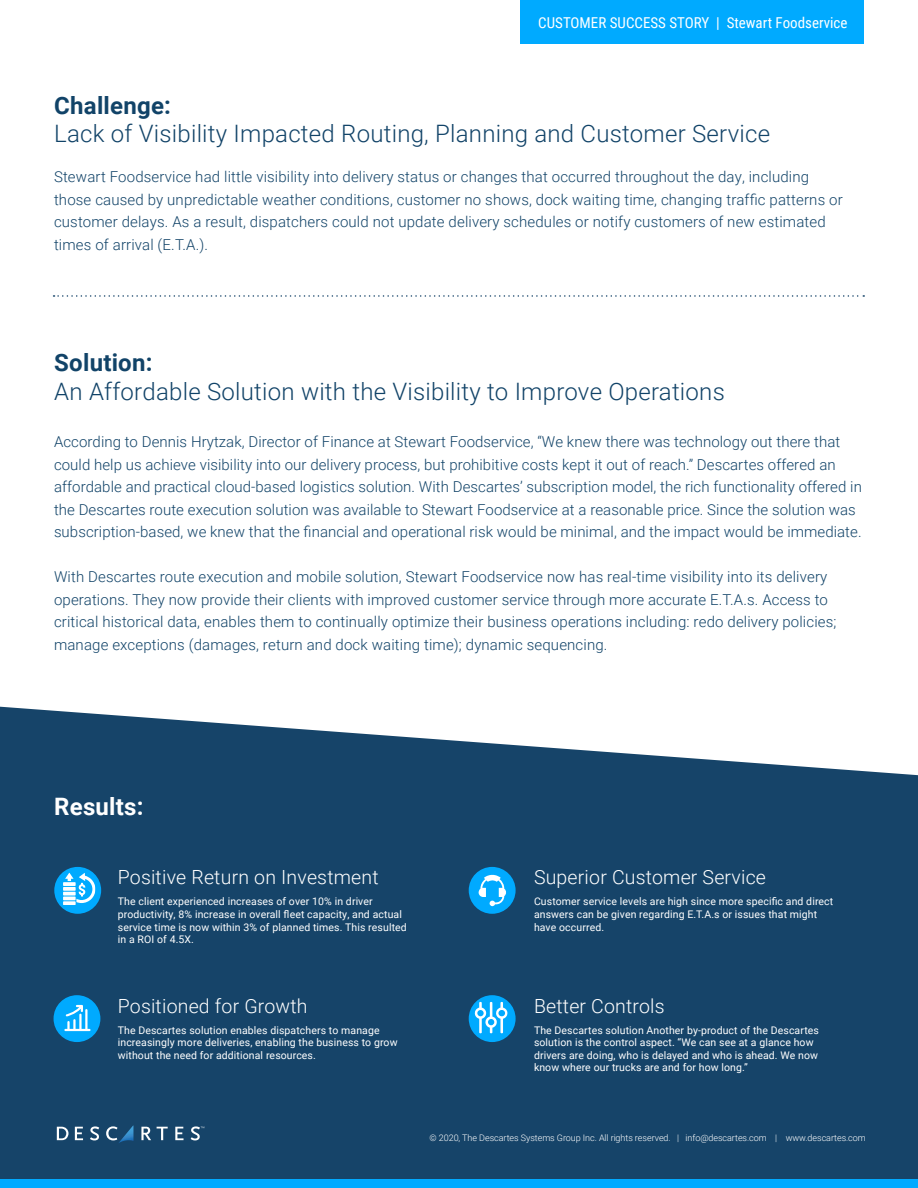
<style>
.page{position:relative;width:918px;height:1188px;background:#fff}
.page>*{position:absolute;margin:0;border:0;box-sizing:border-box;transform-origin:0 0}
.t1{font:300 24px "Roboto";letter-spacing:.01em;color:#114368}
.t2{font:700 24px "Roboto";letter-spacing:.01em;color:#114368}
.t3{font:700 24px "Roboto";letter-spacing:.01em;color:#fff}
.t4{font:300 19.5px "Roboto";letter-spacing:.01em;color:#fff}
.Body{font:300 15px/22.5px "Roboto";letter-spacing:.01em;color:#114368}
.t5{font:15px "Roboto Condensed";color:#fff}
.t6{font:10.5px/12.6px "Roboto";letter-spacing:.01em;color:#fff}
.t7{font:300 9px "Roboto";letter-spacing:-.005em;color:#fff}
</style>
<div class="page">
<svg style="left:0;top:707px;width:918px;height:472px;background:#265173"></svg>
<div style="left:521px;top:0;width:343px;height:43px;background:#0af"></div>
<svg style="left:54px;top:295px;width:810px;height:2px"></svg>
<div style="left:0;top:1179px;width:918px;height:9px;background:#0af"></div>
<div style="left:469px;top:995px;width:47px;height:47px;background:#0af;border-radius:50%"></div>
<svg style="left:474px;top:1002px;width:34px;height:32px"></svg>
<div style="left:54px;top:867px;width:47px;height:47px;background:#0af;border-radius:50%"></div>
<svg style="left:63px;top:873px;width:32px;height:32px"></svg>
<svg style="left:57px;top:1127px;width:12px;height:13px"></svg>
<svg style="left:75px;top:1127px;width:8px;height:13px"></svg>
<svg style="left:90px;top:1126px;width:9px;height:14px"></svg>
<svg style="left:141px;top:1127px;width:10px;height:13px"></svg>
<svg style="left:157px;top:1127px;width:11px;height:13px"></svg>
<svg style="left:175px;top:1127px;width:9px;height:13px"></svg>
<svg style="left:191px;top:1126px;width:13px;height:14px"></svg>
<svg style="left:106px;top:1126px;width:27px;height:17px"></svg>
<div style="left:54px;top:995px;width:46px;height:47px;background:#0af;border-radius:50%"></div>
<svg style="left:64px;top:1005px;width:27px;height:26px"></svg>
<div style="left:469px;top:867px;width:47px;height:47px;background:#0af;border-radius:50%"></div>
<svg style="left:478px;top:875px;width:28px;height:31px"></svg>
<p class="t5" style="left:538px;top:12px;width:311px">CUSTOMER SUCCESS STORY | Stewart Foodservice</p>
<p class="t2" style="left:54px;top:88px;width:118px">Challenge:</p>
<p class="t1" style="left:54px;top:117px;width:717px">Lack of Visibility Impacted Routing, Planning and Customer Service</p>
<p class="Body" style="left:54px;top:165px;width:790px">Stewart Foodservice had little visibility into delivery status or changes that occurred throughout the day, including those caused by unpredictable weather conditions, customer no shows, dock waiting time, changing traffic patterns or customer delays. As a result, dispatchers could not update delivery schedules or notify customers of new estimated times of arrival (E.T.A.).</p>
<p class="t2" style="left:54px;top:346px;width:100px">Solution:</p>
<p class="t1" style="left:54px;top:375px;width:672px">An Affordable Solution with the Visibility to Improve Operations</p>
<p class="Body" style="left:54px;top:430px;width:809px">According to Dennis Hrytzak, Director of Finance at Stewart Foodservice, “We knew there was technology out there that could help us achieve visibility into our delivery process, but prohibitive costs kept it out of reach.” Descartes offered an affordable and practical cloud-based logistics solution. With Descartes’ subscription model, the rich functionality offered in the Descartes route execution solution was available to Stewart Foodservice at a reasonable price. Since the solution was subscription-based, we knew that the financial and operational risk would be minimal, and the impact would be immediate.</p>
<p class="Body" style="left:54px;top:565px;width:784px">With Descartes route execution and mobile solution, Stewart Foodservice now has real-time visibility into its delivery operations. They now provide their clients with improved customer service through more accurate E.T.A.s. Access to critical historical data, enables them to continually optimize their business operations including: redo delivery policies; manage exceptions (damages, return and dock waiting time); dynamic sequencing.</p>
<p class="t3" style="left:54px;top:790px;width:91px">Results:</p>
<p class="t4" style="left:118px;top:864px;width:262px">Positive Return on Investment</p>
<p class="t6" style="left:118px;top:895px;width:290px">The client experienced increases of over 10% in driver productivity, 8% increase in overall fleet capacity, and actual service time is now within 3% of planned times. This resulted in a ROI of 4.5X.</p>
<p class="t4" style="left:118px;top:992px;width:191px">Positioned for Growth</p>
<p class="t6" style="left:118px;top:1023px;width:281px">The Descartes solution enables dispatchers to manage increasingly more deliveries, enabling the business to grow without the need for additional resources.</p>
<p class="t4" style="left:534px;top:864px;width:234px">Superior Customer Service</p>
<p class="t6" style="left:534px;top:895px;width:301px">Customer service levels are high since more specific and direct answers can be given regarding E.T.A.s or issues that might have occurred.</p>
<p class="t4" style="left:534px;top:992px;width:132px">Better Controls</p>
<p class="t6" style="left:534px;top:1023px;width:286px">The Descartes solution Another by-product of the Descartes solution is the control aspect. “We can see at a glance how drivers are doing, who is delayed and who is ahead. We now know where our trucks are and for how long.”</p>
<p class="t7" style="left:430px;top:1132px;width:438px">© 2020, The Descartes Systems Group Inc. All rights reserved. | info@descartes.com | www.descartes.com</p>
</div>
